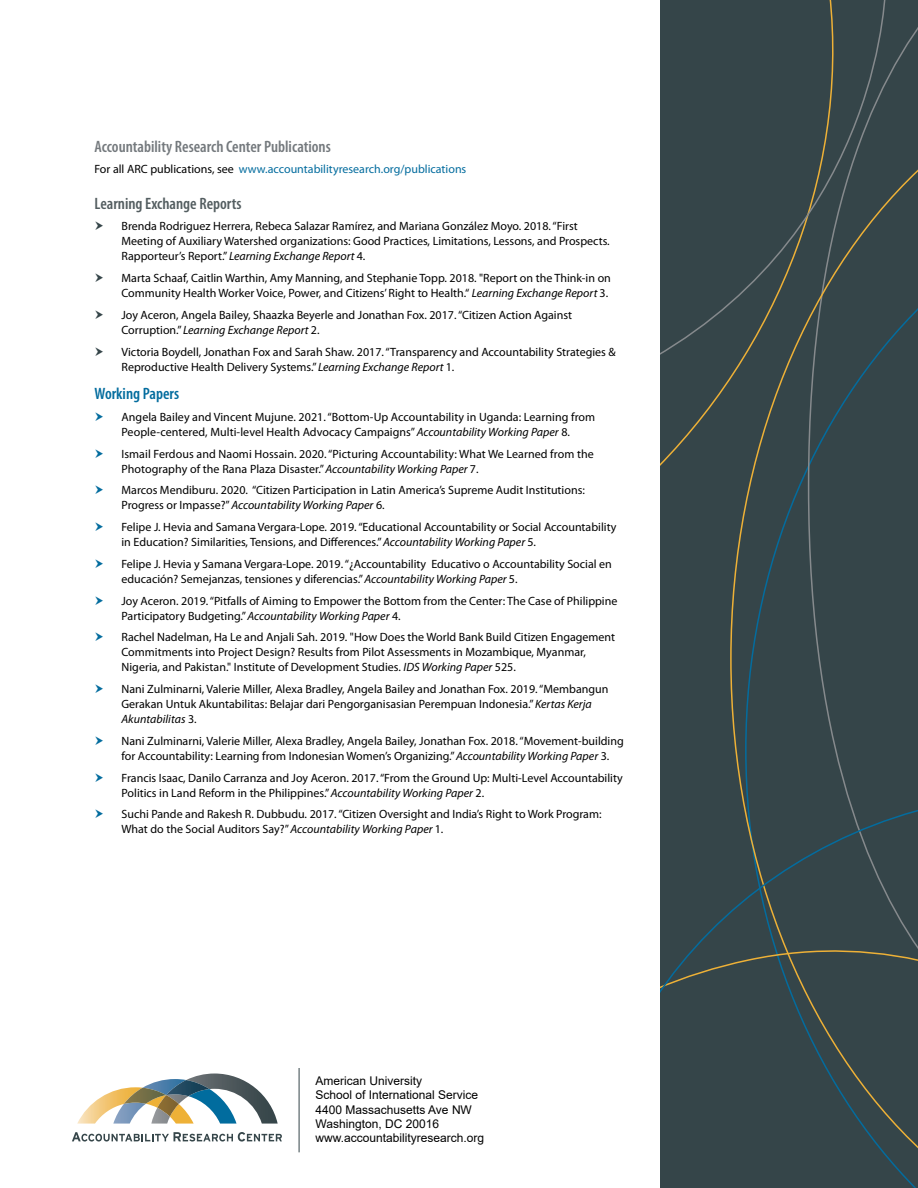
<style>
.page{position:relative;width:918px;height:1188px;background:#fff}
.page>*{position:absolute;margin:0;border:0;box-sizing:border-box;transform-origin:0 0}
.t1{font:600 condensed 16.5px "Myriad Pro";color:#74797d}
.t2{font:600 condensed 16.5px "Myriad Pro";color:#535d60}
.t3{font:600 condensed 16.5px "Myriad Pro";color:#036c9e}
.t4{font:12px/15px "Myriad Pro";color:#000}
.t5{font:12px/14.4px "Arial";color:#000}
.t6{font:12px "Myriad Pro";color:#036c9e}
.s1{color:#000}
.s2{font-style:italic}
</style>
<div class="page">
<div style="left:659px;top:0;width:259px;height:1188px;background:#354549"></div>
<svg style="left:730px;top:169px;width:188px;height:995px"></svg>
<svg style="left:659px;top:359px;width:199px;height:110px"></svg>
<svg style="left:659px;top:804px;width:259px;height:197px"></svg>
<svg style="left:659px;top:0;width:228px;height:359px"></svg>
<img style="left:188px;top:1074px;width:90px;height:50px">
<svg style="left:72px;top:1132px;width:210px;height:10px"></svg>
<img style="left:77px;top:1091px;width:36px;height:33px">
<img style="left:113px;top:1079px;width:124px;height:45px">
<img style="left:166px;top:1080px;width:44px;height:16px">
<img style="left:124px;top:1088px;width:42px;height:16px">
<hr style="left:299px;top:1068px;width:1px;height:84px;background:#354549">
<h1 class="t1" style="left:94px;top:137px;width:238px">Accountability Research Center Publications</h1>
<p class="t6" style="left:94px;top:162px;width:373px"><span class="s1">For all ARC publications, see</span> www.accountabilityresearch.org/publications</p>
<h1 class="t2" style="left:94px;top:194px;width:149px">Learning Exchange Reports</h1>
<p class="t4" style="left:122px;top:219px;width:490px">Brenda Rodriguez Herrera, Rebeca Salazar Ramírez, and Mariana González Moyo. 2018. “First<br>Meeting of Auxiliary Watershed organizations: Good Practices, Limitations, Lessons, and Prospects.<br>Rapporteur’s Report.” <span class="s2">Learning Exchange Report</span> 4.</p>
<p class="t4" style="left:122px;top:270px;width:491px">Marta Schaaf, Caitlin Warthin, Amy Manning, and Stephanie Topp. 2018. "Report on the Think-in on<br>Community Health Worker Voice, Power, and Citizens’ Right to Health.“ <span class="s2">Learning Exchange Report</span> 3.</p>
<p class="t4" style="left:122px;top:307px;width:452px">Joy Aceron, Angela Bailey, Shaazka Beyerle and Jonathan Fox. 2017. “Citizen Action Against<br>Corruption.” <span class="s2">Learning Exchange Report</span> 2.</p>
<p class="t4" style="left:122px;top:344px;width:496px">Victoria Boydell, Jonathan Fox and Sarah Shaw. 2017. “Transparency and Accountability Strategies &amp;<br>Reproductive Health Delivery Systems.” <span class="s2">Learning Exchange Report</span> 1.</p>
<h1 class="t3" style="left:94px;top:385px;width:86px">Working Papers</h1>
<p class="t4" style="left:122px;top:409px;width:475px">Angela Bailey and Vincent Mujune. 2021. “Bottom-Up Accountability in Uganda: Learning from<br>People-centered, Multi-level Health Advocacy Campaigns” <span class="s2">Accountability Working Paper</span> 8.</p>
<p class="t4" style="left:122px;top:446px;width:474px">Ismail Ferdous and Naomi Hossain. 2020. “Picturing Accountability: What We Learned from the<br>Photography of the Rana Plaza Disaster.” <span class="s2">Accountability Working Paper</span> 7.</p>
<p class="t4" style="left:122px;top:483px;width:465px">Marcos Mendiburu. 2020. “Citizen Participation in Latin America’s Supreme Audit Institutions:<br>Progress or Impasse?” <span class="s2">Accountability Working Paper</span> 6.</p>
<p class="t4" style="left:122px;top:519px;width:496px">Felipe J. Hevia and Samana Vergara-Lope. 2019. “Educational Accountability or Social Accountability in Education? Similarities, Tensions, and Differences.” <span class="s2">Accountability Working Paper</span> 5.</p>
<p class="t4" style="left:122px;top:556px;width:492px">Felipe J. Hevia y Samana Vergara-Lope. 2019. “¿Accountability Educativo o Accountability Social en educación? Semejanzas, tensiones y diferencias.” <span class="s2">Accountability Working Paper</span> 5.</p>
<p class="t4" style="left:122px;top:593px;width:497px">Joy Aceron. 2019. “Pitfalls of Aiming to Empower the Bottom from the Center: The Case of Philippine<br>Participatory Budgeting.” <span class="s2">Accountability Working Paper</span> 4.</p>
<p class="t4" style="left:122px;top:630px;width:495px">Rachel Nadelman, Ha Le and Anjali Sah. 2019. "How Does the World Bank Build Citizen Engagement<br>Commitments into Project Design? Results from Pilot Assessments in Mozambique, Myanmar,<br>Nigeria, and Pakistan." Institute of Development Studies. <span class="s2">IDS Working Paper</span> 525.</p>
<p class="t4" style="left:122px;top:681px;width:488px">Nani Zulminarni, Valerie Miller, Alexa Bradley, Angela Bailey and Jonathan Fox. 2019. “Membangun<br>Gerakan Untuk Akuntabilitas: Belajar dari Pengorganisasian Perempuan Indonesia.” <span class="s2">Kertas Kerja<br>Akuntabilitas</span> 3.</p>
<p class="t4" style="left:122px;top:733px;width:504px">Nani Zulminarni, Valerie Miller, Alexa Bradley, Angela Bailey, Jonathan Fox. 2018. “Movement-building for Accountability: Learning from Indonesian Women’s Organizing.” <span class="s2">Accountability Working Paper</span> 3.</p>
<p class="t4" style="left:122px;top:770px;width:503px">Francis Isaac, Danilo Carranza and Joy Aceron. 2017. “From the Ground Up: Multi-Level Accountability<br>Politics in Land Reform in the Philippines.” <span class="s2">Accountability Working Paper</span> 2.</p>
<p class="t4" style="left:122px;top:807px;width:482px">Suchi Pande and Rakesh R. Dubbudu. 2017. “Citizen Oversight and India’s Right to Work Program:<br>What do the Social Auditors Say?” <span class="s2">Accountability Working Paper</span> 1.</p>
<p class="t5" style="left:315px;top:1073px;width:170px">American University<br>School of International Service<br>4400 Massachusetts Ave NW<br>Washington, DC 20016 www.accountabilityresearch.org</p>
</div>
